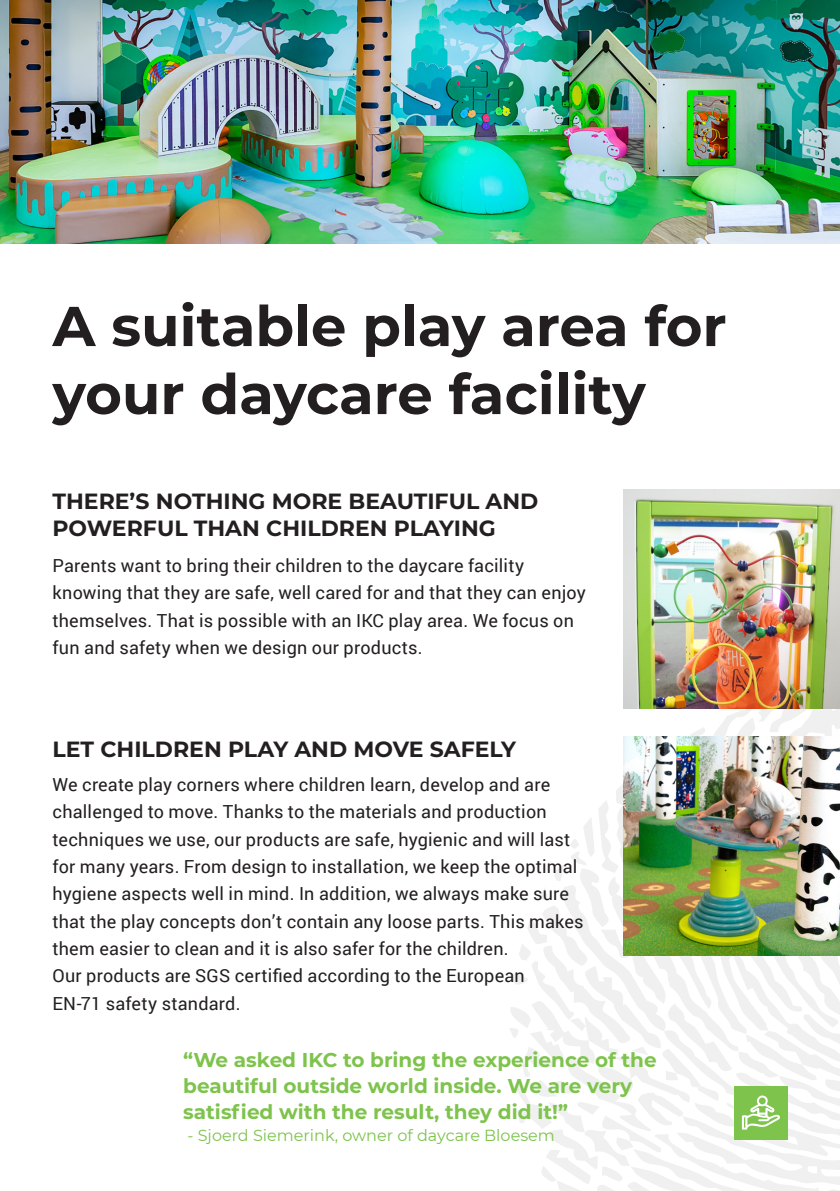
<style>
.page{position:relative;width:840px;height:1191px;background:#fff}
.page>*{position:absolute;margin:0;border:0;box-sizing:border-box;transform-origin:0 0}
.Big_Headers___Left{font:700 56px/68px "Montserrat";color:#231f20}
.Subheader___Left{font:700 22px/26.4px "Montserrat";color:#231f20}
.Subkop_-_Kapitalen{font:700 22px "Montserrat";color:#231f20}
.Quotes___Bold{font:700 20px/26px "Montserrat";color:#7dc34c}
.t1{font:18px/27.4px "Roboto";letter-spacing:.01em;color:#231f20}
.Quotes___Bold-2{font:16px "Montserrat";color:#7dc34c}
</style>
<div class="page">
<img style="left:0;top:0;width:839px;height:243px">
<img style="left:510px;top:709px;width:329px;height:482px">
<img style="left:623px;top:490px;width:216px;height:219px">
<p class="Big_Headers___Left" style="left:52px;top:289px;width:675px">A suitable play area for your daycare facility</p>
<p class="Subheader___Left" style="left:52px;top:487px;width:487px">THERE’S NOTHING MORE BEAUTIFUL AND<br>POWERFUL THAN CHILDREN PLAYING</p>
<p class="t1" style="left:52px;top:551px;width:534px">Parents want to bring their children to the daycare facility knowing that they are safe, well cared for and that they can enjoy themselves. That is possible with an IKC play area. We focus on fun and safety when we design our products.</p>
<p class="Subkop_-_Kapitalen" style="left:52px;top:733px;width:465px">LET CHILDREN PLAY AND MOVE SAFELY</p>
<p class="t1" style="left:52px;top:770px;width:532px">We create play corners where children learn, develop and are challenged to move. Thanks to the materials and production techniques we use, our products are safe, hygienic and will last for many years. From design to installation, we keep the optimal hygiene aspects well in mind. In addition, we always make sure that the play concepts don’t contain any loose parts. This makes them easier to clean and it is also safer for the children.<br>Our products are SGS certified according to the European<br>EN-71 safety standard.</p>
<p class="Quotes___Bold" style="left:183px;top:1045px;width:475px">“We asked IKC to bring the experience of the beautiful outside world inside. We are very satisfied with the result, they did it!”</p>
<p class="Quotes___Bold-2" style="left:187px;top:1124px;width:368px">- Sjoerd Siemerink, owner of daycare Bloesem</p>
</div>
